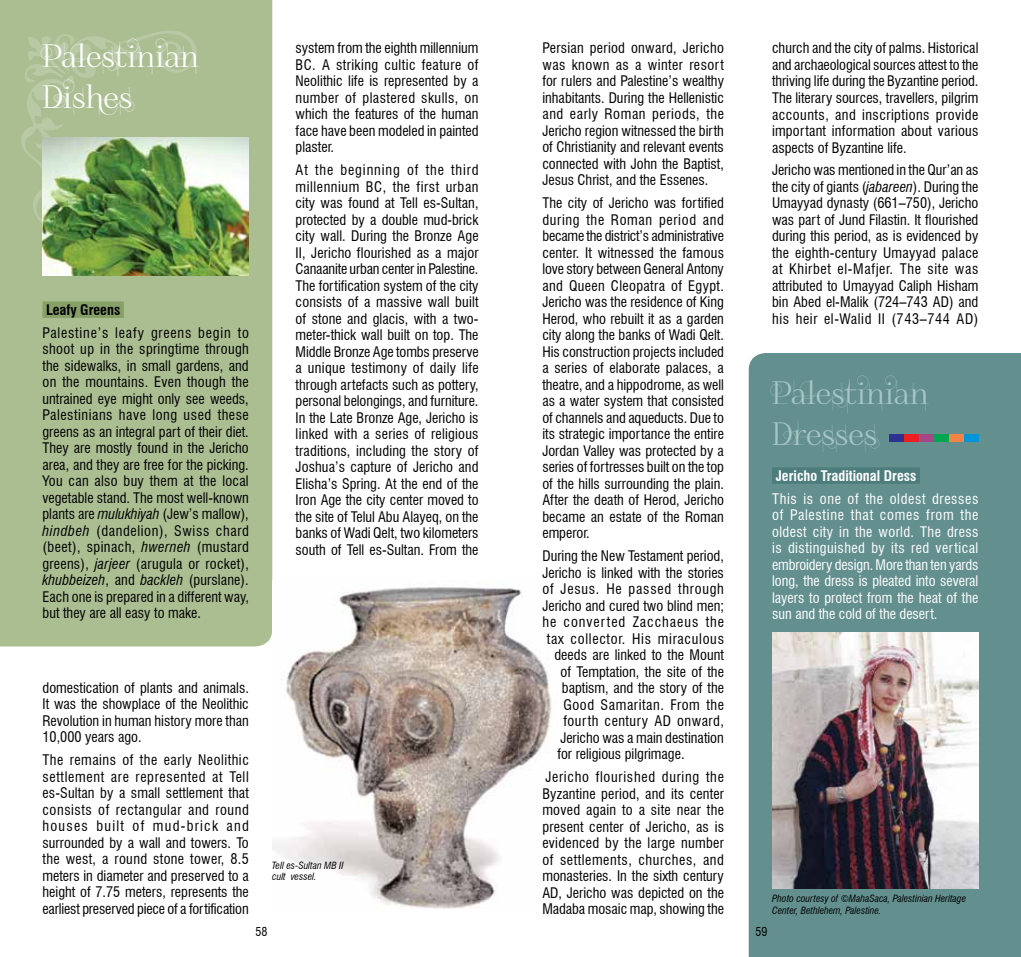
<style>
.page{position:relative;width:1021px;height:957px;background:#fff}
.page>*{position:absolute;margin:0;border:0;box-sizing:border-box;transform-origin:0 0}
.t1{font:31.5px/41px "Foglihten No 04";color:#a7c6c5}
.t2{font:31.5px/41px "Foglihten No 04";color:#fff}
.t3{font:condensed 14.25px/16.5px "Swiss 721 BT";color:#000;text-align:justify}
.t4{font:condensed 14.25px/16.5px "Swiss 721 BT";color:#fff;text-align:justify}
.t5{font:condensed 14.25px "Swiss 721 BT";letter-spacing:.05em;color:#000}
.t6{font:700 condensed 14.25px "Swiss 721 BT";color:#fff}
.t7{font:condensed 14.25px "Swiss 721 BT";letter-spacing:.055em;color:#000}
.t8{font:condensed 14.25px "Swiss 721 BT";letter-spacing:.065em;color:#000}
.t9{font:condensed 14.25px "Swiss 721 BT";letter-spacing:.03em;color:#000}
.t10{font:condensed 14.25px "Swiss 721 BT";letter-spacing:.04em;color:#000}
.t11{font:700 condensed 14.25px "Swiss 721 BT";color:#000}
.t12{font:condensed 12px "Swiss 721 BT";color:#000}
.t13{font:italic condensed 9.75px/11.2px "Swiss 721 BT";color:#000}
.s1{font-style:italic}
</style>
<div class="page">
<div style="left:0;top:0;width:272px;height:646px;background:#abbe92"></div>
<svg style="left:11px;top:25px;width:197px;height:215px;background:#adbf94"></svg>
<img style="left:43px;top:137px;width:206px;height:139px">
<div style="left:748px;top:353px;width:272px;height:604px;background:#63908f"></div>
<div style="left:889px;top:434px;width:15px;height:8px;background:#2e3092"></div>
<div style="left:904px;top:434px;width:14px;height:8px;background:#ed1d24"></div>
<div style="left:918px;top:434px;width:15px;height:8px;background:#a54686"></div>
<div style="left:933px;top:434px;width:15px;height:8px;background:#00a651"></div>
<div style="left:948px;top:434px;width:15px;height:8px;background:#f58345"></div>
<div style="left:963px;top:434px;width:15px;height:8px;background:#0095da"></div>
<img style="left:772px;top:632px;width:206px;height:256px">
<img style="left:272px;top:587px;width:279px;height:322px">
<div style="left:43px;top:301px;width:81px;height:17px;background:#86a068"></div>
<div style="left:772px;top:467px;width:147px;height:17px;background:#4c7d7c"></div>
<h1 class="t2" style="left:43px;top:39px;width:158px">PALESTINIAN<br>DISHES</h1>
<p class="t11" style="left:46px;top:301px;width:76px">Leafy Greens</p>
<p class="t3" style="left:43px;top:324px;width:208px">Palestine’s leafy greens begin to shoot up in the springtime through the sidewalks, in small gardens, and on the mountains. Even though the untrained eye might only see weeds, Palestinians have long used these greens as an integral part of their diet.<br>They are mostly found in the Jericho area, and they are free for the picking.<br>You can also buy them at the local vegetable stand. The most well-known plants are <span class="s1">mulukhiyah</span> (Jew’s mallow), <span class="s1">hindbeh</span> (dandelion), Swiss chard (beet), spinach, <span class="s1">hwerneh</span> (mustard greens), <span class="s1">jarjeer</span> (arugula or rocket), <span class="s1">khubbeizeh</span>, and <span class="s1">backleh</span> (purslane).<br>Each one is prepared in a different way, but they are all easy to make.</p>
<p class="t3" style="left:296px;top:40px;width:184px">system from the eighth millennium BC. A striking cultic feature of Neolithic life is represented by a number of plastered skulls, on which the features of the human face have been modeled in painted plaster.</p>
<p class="t3" style="left:296px;top:162px;width:184px">At the beginning of the third millennium BC, the first urban city was found at Tell es-Sultan, protected by a double mud-brick city wall. During the Bronze Age II, Jericho flourished as a major Canaanite urban center in Palestine.<br>The fortification system of the city consists of a massive wall built of stone and glacis, with a two&shy;meter-thick wall built on top. The Middle Bronze Age tombs preserve a unique testimony of daily life through artefacts such as pottery, personal belongings, and furniture.<br>In the Late Bronze Age, Jericho is linked with a series of religious traditions, including the story of Joshua’s capture of Jericho and Elisha’s Spring. At the end of the Iron Age the city center moved to the site of Telul Abu Alayeq, on the banks of Wadi Qelt, two kilometers south of Tell es-Sultan. From the</p>
<p class="t3" style="left:43px;top:679px;width:208px">domestication of plants and animals.<br>It was the showplace of the Neolithic Revolution in human history more than 10,000 years ago.</p>
<p class="t3" style="left:43px;top:751px;width:208px">The remains of the early Neolithic settlement are represented at Tell es-Sultan by a small settlement that consists of rectangular and round houses built of mud-brick and surrounded by a wall and towers. To the west, a round stone tower, 8.5 meters in diameter and preserved to a height of 7.75 meters, represents the earliest preserved piece of a fortification</p>
<p class="t13" style="left:272px;top:860px;width:73px">Tell es-Sultan MB II cult vessel.</p>
<p class="t3" style="left:542px;top:40px;width:183px">Persian period onward, Jericho was known as a winter resort for rulers and Palestine’s wealthy inhabitants. During the Hellenistic and early Roman periods, the Jericho region witnessed the birth of Christianity and relevant events connected with John the Baptist, Jesus Christ, and the Essenes.</p>
<p class="t3" style="left:542px;top:195px;width:183px">The city of Jericho was fortified during the Roman period and became the district’s administrative center. It witnessed the famous love story between General Antony and Queen Cleopatra of Egypt.<br>Jericho was the residence of King Herod, who rebuilt it as a garden city along the banks of Wadi Qelt.<br>His construction projects included a series of elaborate palaces, a theatre, and a hippodrome, as well as a water system that consisted of channels and aqueducts. Due to its strategic importance the entire Jordan Valley was protected by a series of fortresses built on the top of the hills surrounding the plain.<br>After the death of Herod, Jericho became an estate of the Roman emperor.</p>
<p class="t3" style="left:542px;top:548px;width:183px">During the New Testament period,</p>
<p class="t3" style="left:542px;top:564px;width:183px">Jericho is linked with the stories</p>
<p class="t7" style="left:542px;top:580px;width:183px">of Jesus. He passed through</p>
<p class="t3" style="left:542px;top:597px;width:183px">Jericho and cured two blind men;</p>
<p class="t8" style="left:542px;top:613px;width:183px">he converted Zacchaeus the</p>
<p class="t5" style="left:547px;top:630px;width:179px">tax collector. His miraculous</p>
<p class="t3" style="left:554px;top:647px;width:171px">deeds are linked to the Mount</p>
<p class="t3" style="left:560px;top:663px;width:165px">of Temptation, the site of the</p>
<p class="t3" style="left:562px;top:680px;width:163px">baptism, and the story of the</p>
<p class="t10" style="left:563px;top:696px;width:162px">Good Samaritan. From the</p>
<p class="t9" style="left:563px;top:712px;width:162px">fourth century AD onward,</p>
<p class="t3" style="left:560px;top:729px;width:165px">Jericho was a main destination</p>
<p class="t3" style="left:557px;top:746px;width:129px">for religious pilgrimage.</p>
<p class="t3" style="left:542px;top:769px;width:183px">Jericho flourished during the Byzantine period, and its center moved again to a site near the present center of Jericho, as is evidenced by the large number of settlements, churches, and monasteries. In the sixth century AD, Jericho was depicted on the Madaba mosaic map, showing the</p>
<p class="t3" style="left:772px;top:40px;width:208px">church and the city of palms. Historical and archaeological sources attest to the thriving life during the Byzantine period.<br>The literary sources, travellers, pilgrim accounts, and inscriptions provide important information about various aspects of Byzantine life.</p>
<p class="t3" style="left:772px;top:162px;width:208px">Jericho was mentioned in the Qur’an as the city of giants (<span class="s1">jabareen</span>). During the Umayyad dynasty (661–750), Jericho was part of Jund Filastin. It flourished during this period, as is evidenced by the eighth-century Umayyad palace at Khirbet el-Mafjer. The site was attributed to Umayyad Caliph Hisham bin Abed el-Malik (724–743 AD) and his heir el-Walid II (743–744 AD)</p>
<h1 class="t1" style="left:772px;top:376px;width:158px">PALESTINIAN<br>DRESSES</h1>
<p class="t6" style="left:775px;top:467px;width:142px">Jericho Traditional Dress</p>
<p class="t4" style="left:772px;top:490px;width:208px">This is one of the oldest dresses of Palestine that comes from the oldest city in the world. The dress is distinguished by its red vertical embroidery design. More than ten yards long, the dress is pleated into several layers to protect from the heat of the sun and the cold of the desert.</p>
<p class="t13" style="left:772px;top:893px;width:196px">Photo courtesy of ©MahaSaca, Palestinian Heritage<br>Center, Bethlehem, Palestine.</p>
<p class="t12" style="left:256px;top:925px;width:13px">58</p>
<p class="t12" style="left:755px;top:925px;width:13px">59</p>
</div>
